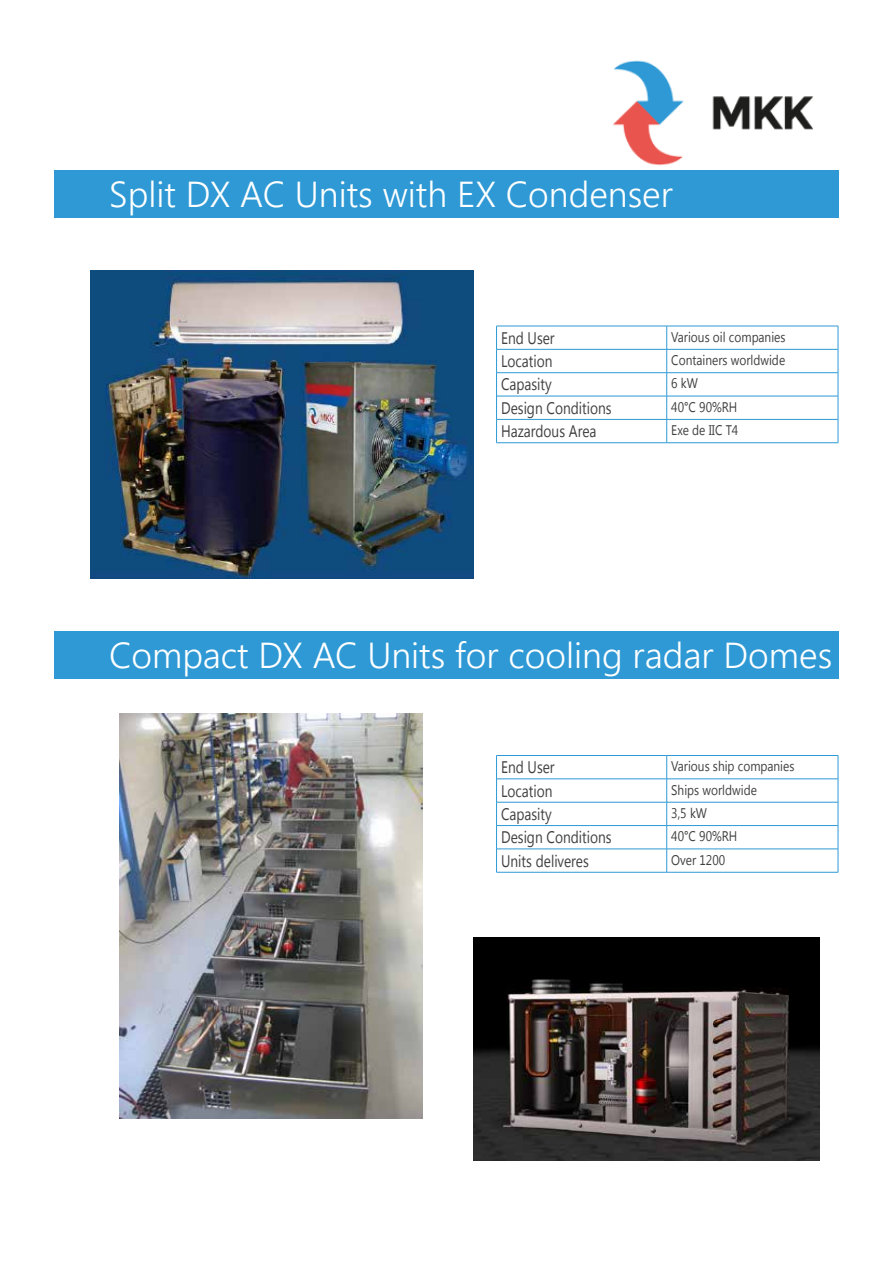
<style>
.page{position:relative;width:893px;height:1263px;background:#fff}
.page>*{position:absolute;margin:0;border:0;box-sizing:border-box;transform-origin:0 0}
.t1{font:300 36px "Segoe UI";color:#fff}
.t2{font:16.8px "Segoe UI";color:#404040;scale:.82 1}
.t3{font:13.95px "Segoe UI";color:#404040;scale:.85 1}
</style>
<div class="page">
<img style="left:613px;top:60px;width:200px;height:106px">
<div style="left:54px;top:170px;width:785px;height:47px;background:#2e99d5"></div>
<div style="left:54px;top:631px;width:785px;height:48px;background:#2e99d5"></div>
<img style="left:91px;top:270px;width:382px;height:309px">
<hr style="left:496px;top:326px;width:171px;height:1px;background:#2e99d5">
<hr style="left:667px;top:326px;width:171px;height:1px;background:#2e99d5">
<hr style="left:497px;top:349px;width:170px;height:1px;background:#2e99d5">
<hr style="left:667px;top:349px;width:171px;height:1px;background:#2e99d5">
<hr style="left:497px;top:372px;width:170px;height:1px;background:#2e99d5">
<hr style="left:667px;top:372px;width:171px;height:1px;background:#2e99d5">
<hr style="left:497px;top:396px;width:170px;height:1px;background:#2e99d5">
<hr style="left:667px;top:396px;width:171px;height:1px;background:#2e99d5">
<hr style="left:497px;top:419px;width:170px;height:1px;background:#2e99d5">
<hr style="left:667px;top:419px;width:171px;height:1px;background:#2e99d5">
<hr style="left:496px;top:442px;width:171px;height:1px;background:#2e99d5">
<hr style="left:667px;top:442px;width:171px;height:1px;background:#2e99d5">
<svg style="left:496px;top:326px;width:1px;height:117px"></svg>
<svg style="left:666px;top:326px;width:1px;height:117px"></svg>
<svg style="left:838px;top:326px;width:1px;height:117px"></svg>
<img style="left:119px;top:713px;width:304px;height:405px">
<img style="left:473px;top:937px;width:346px;height:224px">
<hr style="left:496px;top:755px;width:171px;height:1px;background:#2e99d5">
<hr style="left:667px;top:755px;width:171px;height:1px;background:#2e99d5">
<hr style="left:497px;top:779px;width:170px;height:1px;background:#2e99d5">
<hr style="left:667px;top:779px;width:171px;height:1px;background:#2e99d5">
<hr style="left:497px;top:802px;width:170px;height:1px;background:#2e99d5">
<hr style="left:667px;top:802px;width:171px;height:1px;background:#2e99d5">
<hr style="left:497px;top:825px;width:170px;height:1px;background:#2e99d5">
<hr style="left:667px;top:825px;width:171px;height:1px;background:#2e99d5">
<hr style="left:497px;top:849px;width:170px;height:1px;background:#2e99d5">
<hr style="left:667px;top:849px;width:171px;height:1px;background:#2e99d5">
<hr style="left:496px;top:872px;width:171px;height:1px;background:#2e99d5">
<hr style="left:667px;top:872px;width:171px;height:1px;background:#2e99d5">
<svg style="left:496px;top:756px;width:1px;height:116px"></svg>
<svg style="left:666px;top:756px;width:1px;height:116px"></svg>
<svg style="left:838px;top:756px;width:1px;height:116px"></svg>
<h1 class="t1" style="left:109px;top:167px;width:565px">Split DX AC Units with EX Condenser</h1>
<p class="t2" style="left:501px;top:326px;width:67px">End User</p>
<p class="t3" style="left:671px;top:327px;width:136px">Various oil companies</p>
<p class="t2" style="left:501px;top:349px;width:64px">Location</p>
<p class="t3" style="left:671px;top:350px;width:136px">Containers worldwide</p>
<p class="t2" style="left:501px;top:373px;width:63px">Capasity</p>
<p class="t3" style="left:671px;top:374px;width:33px">6 kW</p>
<p class="t2" style="left:501px;top:396px;width:136px">Design Conditions</p>
<p class="t3" style="left:671px;top:397px;width:79px">40°C 90%RH</p>
<p class="t2" style="left:501px;top:419px;width:118px">Hazardous Area</p>
<p class="t3" style="left:671px;top:420px;width:80px">Exe de IIC T4</p>
<h1 class="t1" style="left:109px;top:628px;width:725px">Compact DX AC Units for cooling radar Domes</h1>
<p class="t2" style="left:501px;top:756px;width:67px">End User</p>
<p class="t3" style="left:671px;top:757px;width:146px">Various ship companies</p>
<p class="t2" style="left:501px;top:779px;width:64px">Location</p>
<p class="t3" style="left:671px;top:780px;width:102px">Ships worldwide</p>
<p class="t2" style="left:501px;top:802px;width:63px">Capasity</p>
<p class="t3" style="left:671px;top:803px;width:44px">3,5 kW</p>
<p class="t2" style="left:501px;top:826px;width:136px">Design Conditions</p>
<p class="t3" style="left:671px;top:827px;width:79px">40°C 90%RH</p>
<p class="t2" style="left:501px;top:849px;width:108px">Units deliveres</p>
<p class="t3" style="left:671px;top:850px;width:65px">Over 1200</p>
</div>
